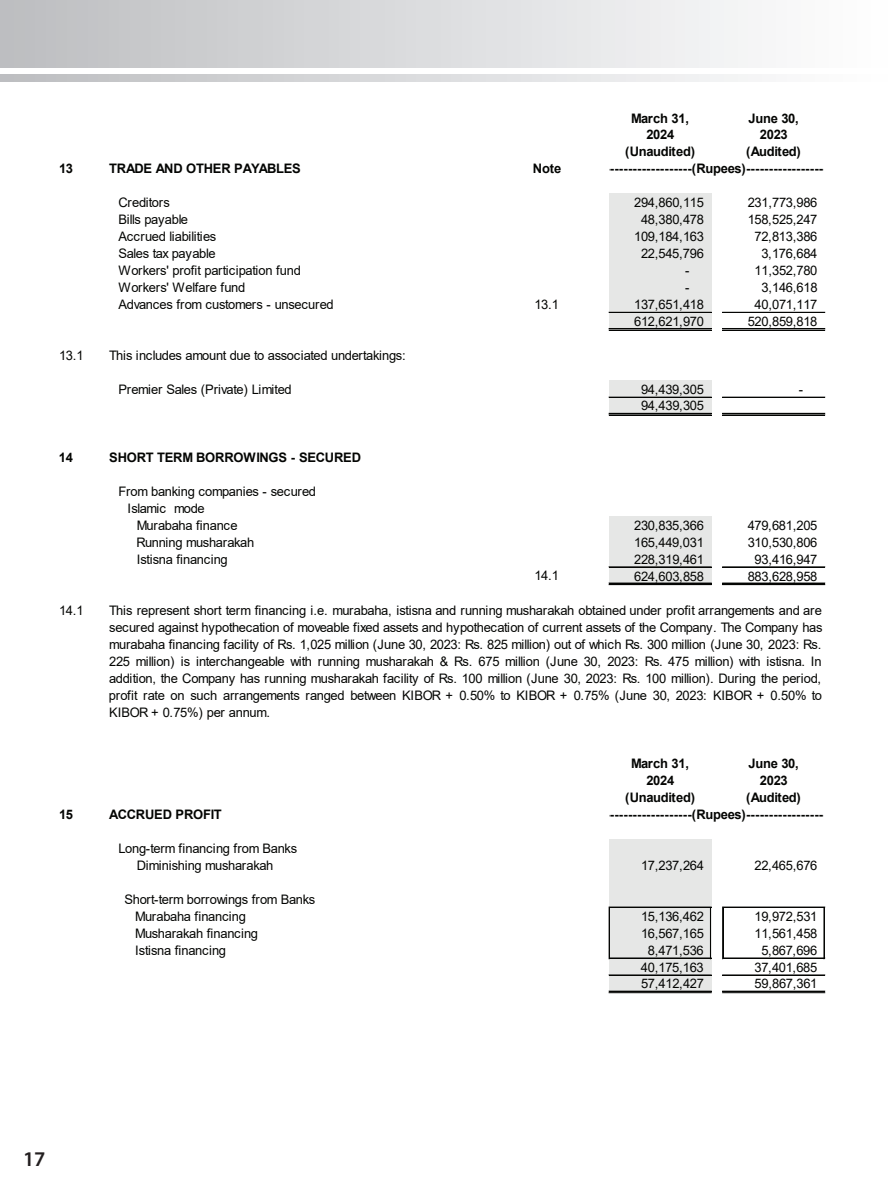
<style>
.page{position:relative;width:891px;height:1188px;background:#fff}
.page>*{position:absolute;margin:0;border:0;box-sizing:border-box;transform-origin:0 0}
.t1{font:600 21px "Myriad Pro";color:#231f20}
.t2{font:13.05px/17px "Arial";letter-spacing:-.025em;color:#040503;text-align:center}
.t3{font:700 13.05px/17px "Arial";letter-spacing:-.02em;color:#040503;text-align:center}
.s1{color:#fff}
</style>
<div class="page">
<div style="left:0;top:0;width:891px;height:68px;background:linear-gradient(to right,#bcbec0,#fff)"></div>
<svg style="left:0;top:75px;width:748px;height:7px"></svg>
<div style="left:609px;top:193px;width:102px;height:137px;background:#e6e7e6"></div>
<div style="left:609px;top:380px;width:102px;height:35px;background:#e6e7e6"></div>
<div style="left:609px;top:516px;width:102px;height:69px;background:#e6e7e6"></div>
<div style="left:609px;top:839px;width:102px;height:154px;background:#e6e7e6"></div>
<hr style="left:609px;top:312px;width:102px;height:1px;background:#040503">
<hr style="left:609px;top:328px;width:102px;height:1px;background:#040503">
<hr style="left:609px;top:330px;width:102px;height:1px;background:#040503">
<hr style="left:609px;top:397px;width:102px;height:1px;background:#040503">
<hr style="left:609px;top:413px;width:102px;height:1px;background:#040503">
<hr style="left:609px;top:415px;width:102px;height:1px;background:#040503">
<hr style="left:609px;top:567px;width:102px;height:1px;background:#040503">
<hr style="left:609px;top:583px;width:102px;height:1px;background:#040503">
<hr style="left:609px;top:584px;width:102px;height:1px;background:#040503">
<hr style="left:609px;top:585px;width:102px;height:1px;background:#040503">
<hr style="left:610px;top:907px;width:101px;height:1px;background:#040503">
<hr style="left:610px;top:958px;width:101px;height:1px;background:#040503">
<hr style="left:609px;top:975px;width:102px;height:1px;background:#040503">
<hr style="left:609px;top:991px;width:102px;height:1px;background:#040503">
<hr style="left:609px;top:992px;width:102px;height:1px;background:#040503">
<hr style="left:609px;top:907px;width:1px;height:52px;background:#040503">
<hr style="left:710px;top:908px;width:1px;height:51px;background:#040503">
<hr style="left:722px;top:907px;width:1px;height:52px;background:#040503">
<hr style="left:723px;top:907px;width:1px;height:52px;background:#040503">
<hr style="left:824px;top:908px;width:1px;height:51px;background:#040503">
<hr style="left:723px;top:312px;width:102px;height:1px;background:#040503">
<hr style="left:723px;top:328px;width:102px;height:1px;background:#040503">
<hr style="left:723px;top:330px;width:102px;height:1px;background:#040503">
<hr style="left:723px;top:397px;width:102px;height:1px;background:#040503">
<hr style="left:723px;top:413px;width:102px;height:1px;background:#040503">
<hr style="left:723px;top:415px;width:102px;height:1px;background:#040503">
<hr style="left:723px;top:567px;width:102px;height:1px;background:#040503">
<hr style="left:723px;top:583px;width:102px;height:1px;background:#040503">
<hr style="left:723px;top:584px;width:102px;height:1px;background:#040503">
<hr style="left:723px;top:585px;width:102px;height:1px;background:#040503">
<hr style="left:723px;top:907px;width:102px;height:1px;background:#040503">
<hr style="left:723px;top:958px;width:102px;height:1px;background:#040503">
<hr style="left:723px;top:975px;width:102px;height:1px;background:#040503">
<hr style="left:723px;top:991px;width:102px;height:1px;background:#040503">
<hr style="left:723px;top:992px;width:102px;height:1px;background:#040503">
<p class="t3" style="left:625px;top:110px;width:71px">March 31,<br>2024 (Unaudited)</p>
<p class="t3" style="left:746px;top:110px;width:56px">June 30,<br>2023 (Audited)</p>
<p class="t3" style="left:59px;top:161px;width:16px">13</p>
<p class="t3" style="left:109px;top:161px;width:193px">TRADE AND OTHER PAYABLES</p>
<p class="t3" style="left:533px;top:161px;width:30px">Note</p>
<p class="t2" style="left:118px;top:194px;width:53px">Creditors</p>
<p class="t2" style="left:634px;top:194px;width:71px">294,860,115</p>
<p class="t2" style="left:748px;top:194px;width:71px">231,773,986</p>
<p class="t2" style="left:118px;top:211px;width:71px">Bills payable</p>
<p class="t2" style="left:641px;top:211px;width:64px">48,380,478</p>
<p class="t2" style="left:748px;top:211px;width:71px">158,525,247</p>
<p class="t2" style="left:118px;top:228px;width:99px">Accrued liabilities</p>
<p class="t2" style="left:634px;top:228px;width:71px">109,184,163</p>
<p class="t2" style="left:755px;top:228px;width:64px">72,813,386</p>
<p class="t2" style="left:118px;top:245px;width:99px">Sales tax payable</p>
<p class="t2" style="left:641px;top:245px;width:64px">22,545,796</p>
<p class="t2" style="left:761px;top:245px;width:57px">3,176,684</p>
<p class="t2" style="left:118px;top:262px;width:184px">Workers' profit participation fund</p>
<p class="t2" style="left:685px;top:262px;width:6px">-</p>
<p class="t2" style="left:755px;top:262px;width:64px">11,352,780</p>
<p class="t2" style="left:118px;top:279px;width:132px">Workers' Welfare fund<span class="s1">.</span></p>
<p class="t2" style="left:685px;top:279px;width:6px">-</p>
<p class="t2" style="left:761px;top:279px;width:57px">3,146,618</p>
<p class="t2" style="left:118px;top:296px;width:217px">Advances from customers - unsecured</p>
<p class="t2" style="left:534px;top:296px;width:26px">13.1</p>
<p class="t2" style="left:634px;top:296px;width:71px">137,651,418</p>
<p class="t2" style="left:755px;top:296px;width:64px">40,071,117</p>
<p class="t2" style="left:634px;top:313px;width:71px">612,621,970</p>
<p class="t2" style="left:748px;top:313px;width:71px">520,859,818</p>
<p class="t2" style="left:59px;top:347px;width:26px">13.1</p>
<p class="t2" style="left:109px;top:347px;width:298px">This includes amount due to associated undertakings:</p>
<p class="t2" style="left:118px;top:381px;width:175px">Premier Sales (Private) Limited</p>
<p class="t2" style="left:641px;top:381px;width:64px">94,439,305</p>
<p class="t2" style="left:799px;top:381px;width:6px">-</p>
<p class="t2" style="left:641px;top:397px;width:64px">94,439,305</p>
<p class="t3" style="left:596px;top:161px;width:242px">---------------------(Rupees)--------------------</p>
<p class="t3" style="left:59px;top:449px;width:16px">14</p>
<p class="t3" style="left:109px;top:449px;width:253px">SHORT TERM BORROWINGS - SECURED</p>
<p class="t2" style="left:118px;top:483px;width:199px">From banking companies - secured</p>
<p class="t2" style="left:128px;top:500px;width:79px">Islamic mode</p>
<p class="t2" style="left:137px;top:517px;width:102px">Murabaha finance</p>
<p class="t2" style="left:634px;top:517px;width:71px">230,835,366</p>
<p class="t2" style="left:748px;top:517px;width:71px">479,681,205</p>
<p class="t2" style="left:137px;top:534px;width:119px">Running musharakah</p>
<p class="t2" style="left:634px;top:534px;width:71px">165,449,031</p>
<p class="t2" style="left:748px;top:534px;width:71px">310,530,806</p>
<p class="t2" style="left:137px;top:551px;width:93px">Istisna financing</p>
<p class="t2" style="left:634px;top:551px;width:71px">228,319,461</p>
<p class="t2" style="left:755px;top:551px;width:64px">93,416,947</p>
<p class="t2" style="left:534px;top:567px;width:26px">14.1</p>
<p class="t2" style="left:634px;top:568px;width:71px">624,603,858</p>
<p class="t2" style="left:748px;top:568px;width:71px">883,628,958</p>
<p class="t2" style="left:59px;top:602px;width:26px">14.1</p>
<p class="t2" style="left:109px;top:602px;width:715px;text-align:justify">This represent short term financing i.e. murabaha, istisna and running musharakah obtained under profit arrangements and are secured against hypothecation of moveable fixed assets and hypothecation of current assets of the Company. The Company has murabaha financing facility of Rs. 1,025 million (June 30, 2023: Rs. 825 million) out of which Rs. 300 million (June 30, 2023: Rs.<br>225 million) is interchangeable with running musharakah &amp; Rs. 675 million (June 30, 2023: Rs. 475 million) with istisna. In addition, the Company has running musharakah facility of Rs. 100 million (June 30, 2023: Rs. 100 million). During the period, profit rate on such arrangements ranged between KIBOR + 0.50% to KIBOR + 0.75% (June 30, 2023: KIBOR + 0.50% to KIBOR + 0.75%) per annum.</p>
<p class="t3" style="left:59px;top:806px;width:16px">15</p>
<p class="t3" style="left:109px;top:806px;width:114px">ACCRUED PROFIT</p>
<p class="t2" style="left:118px;top:840px;width:180px">Long-term financing from Banks<br>Diminishing musharakah</p>
<p class="t2" style="left:135px;top:891px;width:182px;text-align:left;text-indent:-11px">Short-term borrowings from Banks<br>Murabaha financing</p>
<p class="t3" style="left:625px;top:755px;width:71px">March 31,<br>2024 (Unaudited)</p>
<p class="t3" style="left:746px;top:755px;width:56px">June 30,<br>2023 (Audited)</p>
<p class="t3" style="left:596px;top:806px;width:242px">---------------------(Rupees)--------------------</p>
<p class="t2" style="left:641px;top:857px;width:64px">17,237,264</p>
<p class="t2" style="left:755px;top:857px;width:64px">22,465,676</p>
<p class="t2" style="left:641px;top:908px;width:64px">15,136,462</p>
<p class="t2" style="left:754px;top:908px;width:64px">19,972,531</p>
<p class="t2" style="left:135px;top:925px;width:125px">Musharakah financing</p>
<p class="t2" style="left:641px;top:925px;width:64px">16,567,165</p>
<p class="t2" style="left:754px;top:925px;width:64px">11,561,458</p>
<p class="t2" style="left:135px;top:942px;width:93px">Istisna financing</p>
<p class="t2" style="left:648px;top:942px;width:57px">8,471,536</p>
<p class="t2" style="left:761px;top:942px;width:57px">5,867,696</p>
<p class="t2" style="left:641px;top:959px;width:64px">40,175,163</p>
<p class="t2" style="left:754px;top:959px;width:64px">37,401,685</p>
<p class="t2" style="left:641px;top:975px;width:64px">57,412,427</p>
<p class="t2" style="left:755px;top:975px;width:64px">59,867,361</p>
<h1 class="t1" style="left:23px;top:1146px;width:24px">17</h1>
</div>
